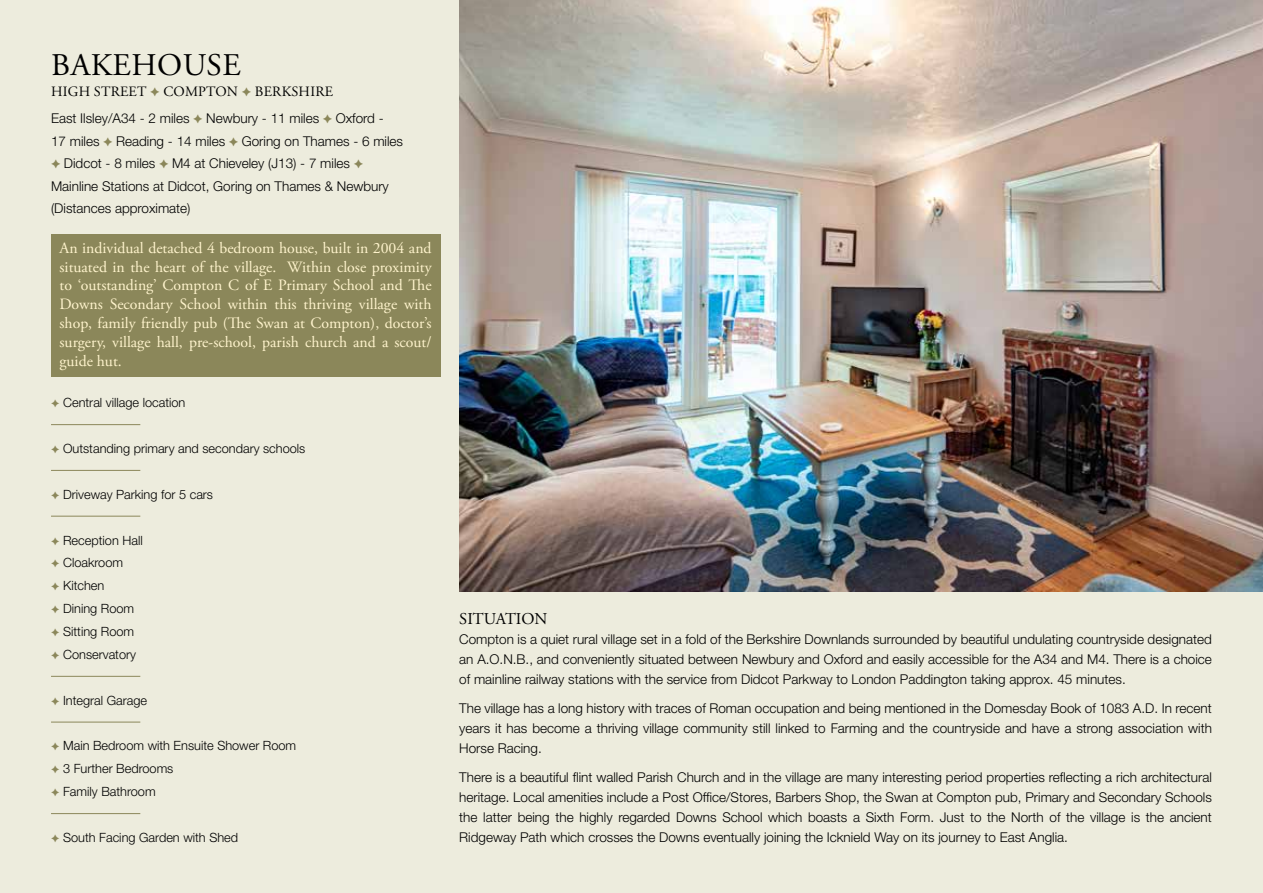
<style>
.page{position:relative;width:1263px;height:893px;background:#edecdd}
.page>*{position:absolute;margin:0;border:0;box-sizing:border-box;transform-origin:0 0}
.t1{font:31.5px "Adobe Garamond Pro";letter-spacing:.015em;color:#000}
.t2{font:16.5px "Adobe Garamond Pro";color:#000}
.t3{font:15.75px/18.9px "Adobe Garamond Pro";color:#fff4cd;text-align:justify}
.t4{font:14.25px "Adobe Garamond Pro";letter-spacing:.015em;color:#000}
.t5{font:300 13.5px/20.1px "Helvetica Neue LT Std";color:#000;text-align:justify}
.t6{font:300 12.75px/23px "Helvetica Neue LT Std";color:#000}
.s1{color:#8b875a}
</style>
<div class="page">
<img style="left:459px;top:0;width:804px;height:591px">
<div style="left:51px;top:234px;width:389px;height:142px;background:#8b875a"></div>
<hr style="left:51px;top:424px;width:89px;height:1px;background:#8b875a">
<hr style="left:51px;top:470px;width:89px;height:1px;background:#8b875a">
<hr style="left:51px;top:516px;width:89px;height:1px;background:#8b875a">
<hr style="left:51px;top:676px;width:89px;height:1px;background:#8b875a">
<hr style="left:51px;top:722px;width:89px;height:1px;background:#8b875a">
<hr style="left:51px;top:813px;width:89px;height:1px;background:#8b875a">
<h1 class="t1" style="left:51px;top:46px;width:191px">BAKEHOUSE</h1>
<p class="t4" style="left:51px;top:83px;width:283px">HIGH STREET COMPTON BERKSHIRE</p>
<p class="t5" style="left:51px;top:108px;width:334px">East Ilsley/A34 - 2 miles Newbury - 11 miles Oxford -</p>
<p class="t5" style="left:51px;top:130px;width:354px">17 miles Reading - 14 miles Goring on Thames - 6 miles</p>
<p class="t5" style="left:64px;top:153px;width:288px">Didcot - 8 miles M4 at Chieveley (J13) - 7 miles</p>
<p class="t5" style="left:51px;top:175px;width:339px">Mainline Stations at Didcot, Goring on Thames &amp; Newbury</p>
<p class="t5" style="left:51px;top:198px;width:141px">(Distances approximate)</p>
<p class="t3" style="left:60px;top:239px;width:374px">An individual detached 4 bedroom house, built in 2004 and situated in the heart of the village. Within close proximity to ‘outstanding’ Compton C of E Primary School and The Downs Secondary School within this thriving village with shop, family friendly pub (The Swan at Compton), doctor’s surgery, village hall, pre-school, parish church and a scout/ guide hut.</p>
<p class="t6" style="left:51px;top:391px;width:136px"><span class="s1">✦</span> Central village location</p>
<p class="t6" style="left:51px;top:437px;width:256px"><span class="s1">✦</span> Outstanding primary and secondary schools</p>
<p class="t6" style="left:51px;top:482px;width:164px"><span class="s1">✦</span> Driveway Parking for 5 cars</p>
<p class="t6" style="left:51px;top:528px;width:93px"><span class="s1">✦</span> Reception Hall <span class="s1">✦</span> Cloakroom<br><span class="s1">✦</span> Kitchen<br><span class="s1">✦</span> Dining Room <span class="s1">✦</span> Sitting Room <span class="s1">✦</span> Conservatory</p>
<p class="t6" style="left:51px;top:688px;width:98px"><span class="s1">✦</span> Integral Garage</p>
<p class="t6" style="left:51px;top:734px;width:247px"><span class="s1">✦</span> Main Bedroom with Ensuite Shower Room <span class="s1">✦</span> 3 Further Bedrooms<br><span class="s1">✦</span> Family Bathroom</p>
<p class="t6" style="left:51px;top:826px;width:189px"><span class="s1">✦</span> South Facing Garden with Shed</p>
<p class="t2" style="left:459px;top:609px;width:90px">SITUATION</p>
<p class="t5" style="left:459px;top:629px;width:754px">Compton is a quiet rural village set in a fold of the Berkshire Downlands surrounded by beautiful undulating countryside designated an A.O.N.B., and conveniently situated between Newbury and Oxford and easily accessible for the A34 and M4. There is a choice of mainline railway stations with the service from Didcot Parkway to London Paddington taking approx. 45 minutes.</p>
<p class="t5" style="left:459px;top:698px;width:754px">The village has a long history with traces of Roman occupation and being mentioned in the Domesday Book of 1083 A.D. In recent years it has become a thriving village community still linked to Farming and the countryside and have a strong association with Horse Racing.</p>
<p class="t5" style="left:459px;top:767px;width:754px">There is a beautiful flint walled Parish Church and in the village are many interesting period properties reflecting a rich architectural heritage. Local amenities include a Post Office/Stores, Barbers Shop, the Swan at Compton pub, Primary and Secondary Schools the latter being the highly regarded Downs School which boasts a Sixth Form. Just to the North of the village is the ancient Ridgeway Path which crosses the Downs eventually joining the Icknield Way on its journey to East Anglia.</p>
</div>
